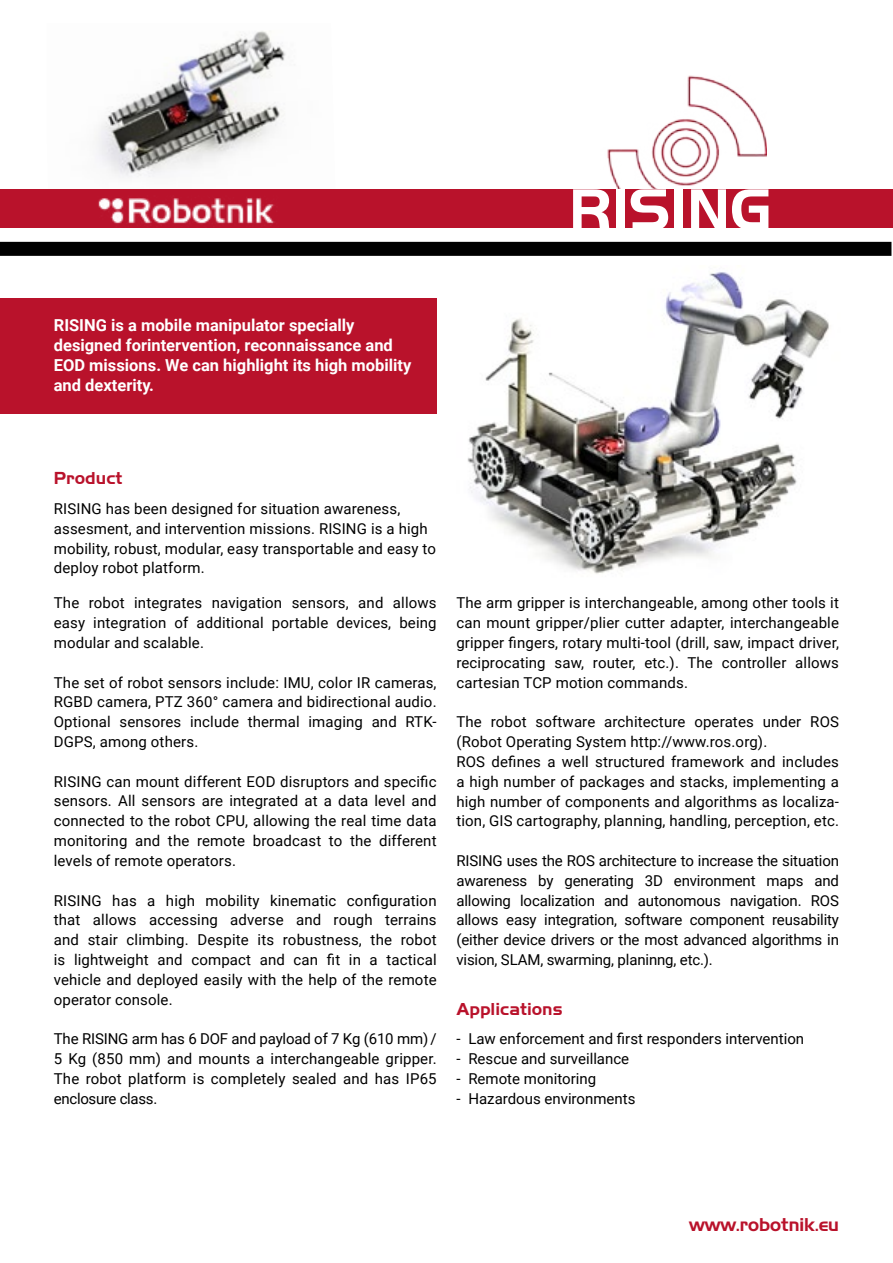
<style>
.page{position:relative;width:893px;height:1263px;background:#fff}
.page>*{position:absolute;margin:0;border:0;box-sizing:border-box;transform-origin:0 0}
.t1{font:700 60px "Handel Got D";color:#fff}
.t2{font:700 18px "Handel Got D";color:#b9122b}
.t3{font:18px "Handel Gothic";color:#b9122b}
.t4{font:700 16.5px/19.8px "Roboto";color:#fff}
.t5{font:15px/19.8px "Roboto";letter-spacing:.01em;color:#000;text-align:justify}
</style>
<div class="page">
<img style="left:95px;top:31px;width:191px;height:146px">
<img style="left:607px;top:75px;width:159px;height:114px">
<div style="left:0;top:189px;width:893px;height:38px;background:#b9122b"></div>
<div style="left:1px;top:243px;width:890px;height:12px;background:#000"></div>
<div style="left:0;top:242px;width:891px;height:14px;border:2px solid #000"></div>
<div style="left:0;top:299px;width:437px;height:115px;background:#b9122b"></div>
<img style="left:98px;top:198px;width:177px;height:26px">
<img style="left:467px;top:272px;width:362px;height:302px">
<h1 class="t1" style="left:569px;top:175px;width:204px">RISING</h1>
<p class="t4" style="left:54px;top:315px;width:359px">RISING is a mobile manipulator specially designed forintervention, reconnaissance and EOD missions. We can highlight its high mobility and dexterity.</p>
<p class="t2" style="left:54px;top:467px;width:70px">Product</p>
<p class="t5" style="left:54px;top:498px;width:384px;text-align:left">RISING has been designed for situation awareness, assesment, and intervention missions. RISING is a high mobility, robust, modular, easy transportable and easy to deploy robot platform.</p>
<p class="t5" style="left:54px;top:593px;width:384px">The robot integrates navigation sensors, and allows easy integration of additional portable devices, being modular and scalable.</p>
<p class="t5" style="left:54px;top:672px;width:384px">The set of robot sensors include: IMU, color IR cameras, RGBD camera, PTZ 360° camera and bidirectional audio.<br>Optional sensores include thermal imaging and RTK-DGPS, among others.</p>
<p class="t5" style="left:54px;top:771px;width:384px">RISING can mount different EOD disruptors and specific sensors. All sensors are integrated at a data level and connected to the robot CPU, allowing the real time data monitoring and the remote broadcast to the different levels of remote operators.</p>
<p class="t5" style="left:54px;top:890px;width:384px">RISING has a high mobility kinematic configuration that allows accessing adverse and rough terrains and stair climbing. Despite its robustness, the robot is lightweight and compact and can fit in a tactical vehicle and deployed easily with the help of the remote operator console.</p>
<p class="t5" style="left:54px;top:1028px;width:384px">The RISING arm has 6 DOF and payload of 7 Kg (610 mm) / 5 Kg (850 mm) and mounts a interchangeable gripper.<br>The robot platform is completely sealed and has IP65 enclosure class.</p>
<p class="t5" style="left:456px;top:593px;width:384px">The arm gripper is interchangeable, among other tools it can mount gripper/plier cutter adapter, interchangeable gripper fingers, rotary multi-tool (drill, saw, impact driver, reciprocating saw, router, etc.). The controller allows cartesian TCP motion commands.</p>
<p class="t5" style="left:456px;top:711px;width:384px;text-align:left">The robot software architecture operates under ROS (Robot Operating System http://www.ros.org).<br>ROS defines a well structured framework and includes a high number of packages and stacks, implementing a high number of components and algorithms as localiza&shy;tion, GIS cartography, planning, handling, perception, etc.</p>
<p class="t5" style="left:456px;top:850px;width:384px">RISING uses the ROS architecture to increase the situation awareness by generating 3D environment maps and allowing localization and autonomous navigation. ROS allows easy integration, software component reusability (either device drivers or the most advanced algorithms in vision, SLAM, swarming, planinng, etc.).</p>
<p class="t2" style="left:456px;top:999px;width:108px">Applications</p>
<p class="t5" style="left:456px;top:1028px;width:349px">- Law enforcement and first responders intervention</p>
<p class="t5" style="left:456px;top:1048px;width:174px">- Rescue and surveillance</p>
<p class="t5" style="left:456px;top:1068px;width:141px">- Remote monitoring</p>
<p class="t5" style="left:456px;top:1088px;width:181px">- Hazardous environments</p>
<p class="t3" style="left:689px;top:1216px;width:151px">www.robotnik.eu</p>
</div>
